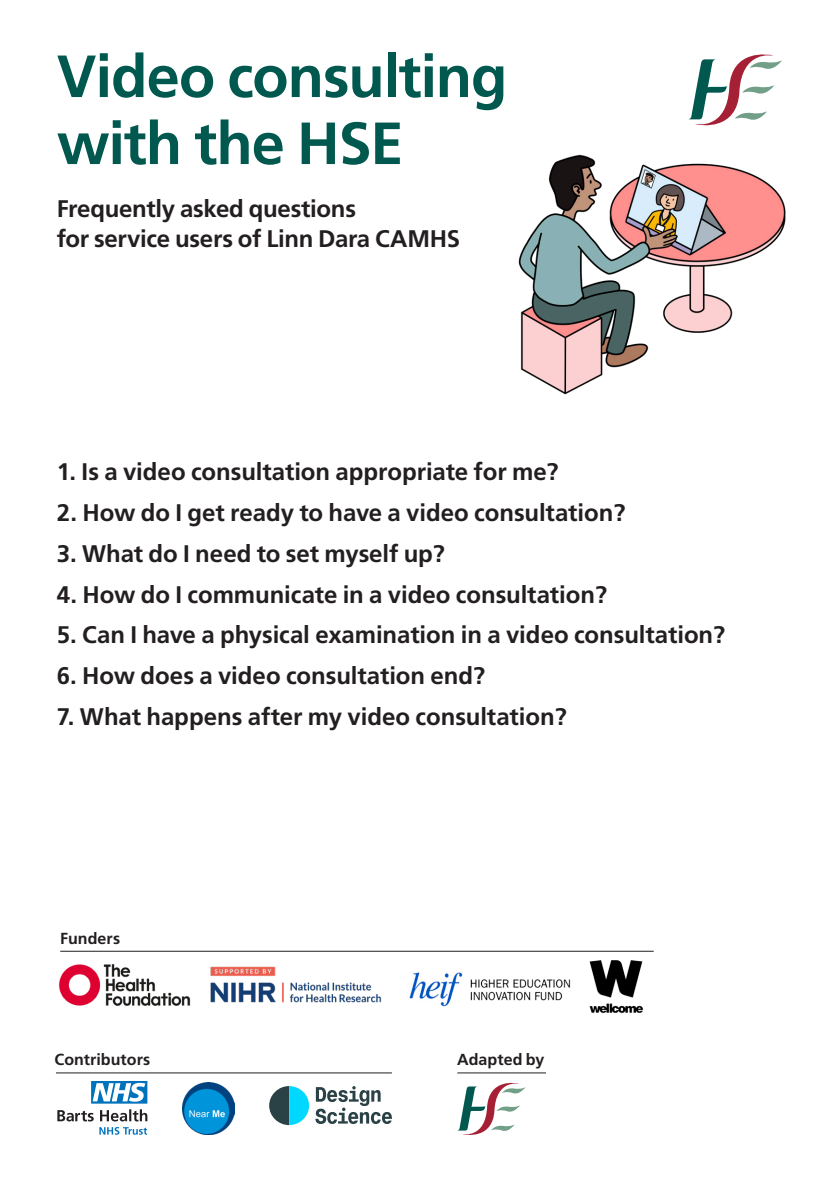
<style>
.page{position:relative;width:840px;height:1191px;background:#fff}
.page>*{position:absolute;margin:0;border:0;box-sizing:border-box;transform-origin:0 0}
.H1_24pt{font:700 59.4px/67px "Frutiger";letter-spacing:-.02em;color:#00584e}
.Contents{font:700 24px "Frutiger";letter-spacing:-.005em;color:#231f20}
.H1_24pt-2{font:700 24px/30px "Frutiger";letter-spacing:-.01em;color:#231f20}
.Text_bold_10{font:700 16px "Frutiger";letter-spacing:.005em;color:#231f20}
</style>
<div class="page">
<img style="left:518px;top:154px;width:268px;height:241px">
<svg style="left:689px;top:54px;width:92px;height:71px"></svg>
<svg style="left:99px;top:1127px;width:48px;height:7px"></svg>
<svg style="left:57px;top:1109px;width:90px;height:12px"></svg>
<svg style="left:91px;top:1081px;width:56px;height:22px"></svg>
<svg style="left:315px;top:1086px;width:77px;height:38px"></svg>
<svg style="left:269px;top:1086px;width:40px;height:39px"></svg>
<img style="left:210px;top:966px;width:172px;height:37px">
<img style="left:58px;top:964px;width:133px;height:42px">
<img style="left:578px;top:950px;width:75px;height:63px">
<img style="left:462px;top:974px;width:109px;height:27px">
<img style="left:409px;top:972px;width:53px;height:34px">
<img style="left:182px;top:1082px;width:52px;height:52px">
<hr style="left:60px;top:951px;width:593px;height:1px;background:#231f20">
<hr style="left:56px;top:1072px;width:335px;height:1px;background:#231f20">
<hr style="left:457px;top:1072px;width:88px;height:1px;background:#231f20">
<svg style="left:457px;top:1082px;width:68px;height:53px"></svg>
<p class="H1_24pt" style="left:57px;top:43px;width:452px">Video consulting with the HSE</p>
<p class="H1_24pt-2" style="left:57px;top:193px;width:405px">Frequently asked questions<br>for service users of Linn Dara CAMHS</p>
<p class="Contents" style="left:57px;top:458px;width:503px">1. Is a video consultation appropriate for me?</p>
<p class="Contents" style="left:57px;top:499px;width:569px">2. How do I get ready to have a video consultation?</p>
<p class="Contents" style="left:57px;top:539px;width:389px">3. What do I need to set myself up?</p>
<p class="Contents" style="left:57px;top:580px;width:551px">4. How do I communicate in a video consultation?</p>
<p class="Contents" style="left:57px;top:621px;width:669px">5. Can I have a physical examination in a video consultation?</p>
<p class="Contents" style="left:57px;top:661px;width:430px">6. How does a video consultation end?</p>
<p class="Contents" style="left:57px;top:702px;width:511px">7. What happens after my video consultation?</p>
<p class="Text_bold_10" style="left:60px;top:928px;width:61px">Funders</p>
<p class="Text_bold_10" style="left:54px;top:1050px;width:97px">Contributors</p>
<p class="Text_bold_10" style="left:457px;top:1050px;width:88px">Adapted by</p>
</div>
